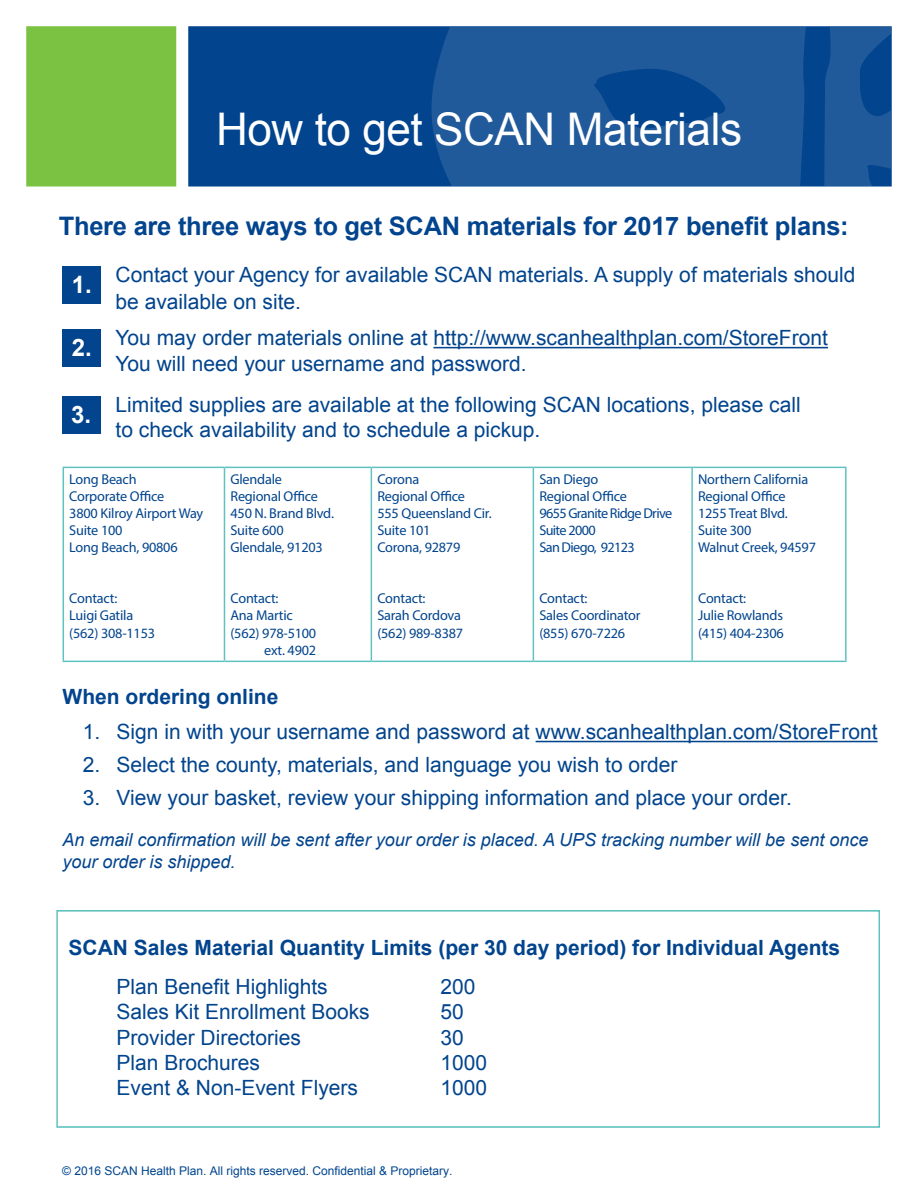
<style>
.page{position:relative;width:918px;height:1188px;background:#fff}
.page>*{position:absolute;margin:0;border:0;box-sizing:border-box;transform-origin:0 0}
.t1{font:45px "Arial";letter-spacing:-.01em;color:#fff}
.Heading{font:700 25.5px "Arial";letter-spacing:-.01em;color:#02448d}
.number{font:700 24px "Arial";color:#fff}
.Body{font:21px/26.7px "Arial";color:#02448d}
.bold{font:700 21px "Arial";color:#02448d}
.italic{font:italic 18px/21.6px "Arial";color:#02448d}
.Address{font:14.25px/17.1px "Myriad Pro";letter-spacing:-.015em;color:#02448d}
.Office{font:14.25px/17.1px "Myriad Pro";letter-spacing:-.015em;color:#02448d}
.Address-2{font:14.25px "Myriad Pro";letter-spacing:-.045em;color:#02448d}
.t2{font:12px "Arial";color:#00458e}
</style>
<div class="page">
<div style="left:63px;top:267px;width:38px;height:37px;background:#02448d"></div>
<div style="left:26px;top:26px;width:150px;height:161px;background:#7bc142;border:2px solid #7bc142"></div>
<hr style="left:536px;top:741px;width:342px;height:1px;background:#02448d">
<div style="left:188px;top:26px;width:704px;height:161px;background:#02448d;border:2px solid #02448d"></div>
<svg style="left:431px;top:27px;width:460px;height:159px;fill:#205a9a"></svg>
<hr style="left:63px;top:467px;width:161px;height:1px;background:#60c2c0">
<hr style="left:63px;top:468px;width:1px;height:193px;background:#60c2c0">
<hr style="left:224px;top:467px;width:147px;height:1px;background:#60c2c0">
<hr style="left:224px;top:468px;width:1px;height:193px;background:#60c2c0">
<hr style="left:371px;top:467px;width:162px;height:1px;background:#60c2c0">
<hr style="left:371px;top:468px;width:1px;height:193px;background:#60c2c0">
<hr style="left:533px;top:467px;width:159px;height:1px;background:#60c2c0">
<hr style="left:533px;top:468px;width:1px;height:193px;background:#60c2c0">
<hr style="left:692px;top:467px;width:155px;height:1px;background:#60c2c0">
<hr style="left:691px;top:468px;width:2px;height:193px;background:#60c2c0">
<hr style="left:845px;top:468px;width:2px;height:193px;background:#60c2c0">
<hr style="left:63px;top:661px;width:161px;height:1px;background:#60c2c0">
<hr style="left:224px;top:661px;width:147px;height:1px;background:#60c2c0">
<hr style="left:371px;top:661px;width:162px;height:1px;background:#60c2c0">
<hr style="left:533px;top:661px;width:159px;height:1px;background:#60c2c0">
<hr style="left:692px;top:661px;width:155px;height:1px;background:#60c2c0">
<div style="left:63px;top:329px;width:38px;height:38px;background:#02448d"></div>
<div style="left:62px;top:396px;width:38px;height:38px;background:#02448d"></div>
<hr style="left:433px;top:347px;width:395px;height:1px;background:#02448d">
<div style="left:56px;top:910px;width:824px;height:218px;border:2px solid #60c2c0"></div>
<p class="t1" style="left:216px;top:99px;width:528px">How to get SCAN Materials</p>
<p class="Heading" style="left:59px;top:209px;width:792px">There are three ways to get SCAN materials for 2017 benefit plans:</p>
<p class="Body" style="left:116px;top:261px;width:741px">Contact your Agency for available SCAN materials. A supply of materials should be available on site.</p>
<p class="Body" style="left:116px;top:325px;width:714px">You may order materials online at http://www.scanhealthplan.com/StoreFront</p>
<p class="Body" style="left:116px;top:350px;width:413px">You will need your username and password.</p>
<p class="Body" style="left:116px;top:392px;width:687px;line-height:25.2px">Limited supplies are available at the following SCAN locations, please call to check availability and to schedule a pickup.</p>
<p class="number" style="left:72px;top:269px;width:22px">1.</p>
<p class="number" style="left:72px;top:331px;width:22px">2.</p>
<p class="number" style="left:71px;top:398px;width:22px">3.</p>
<p class="Office" style="left:69px;top:470px;width:69px">Long Beach</p>
<p class="Office" style="left:69px;top:487px;width:97px">Corporate Office</p>
<p class="Address" style="left:69px;top:504px;width:136px">3800 Kilroy Airport Way<br>Suite 100</p>
<p class="Address" style="left:69px;top:539px;width:110px">Long Beach, 90806</p>
<p class="Office" style="left:69px;top:590px;width:50px">Contact:</p>
<p class="Address" style="left:69px;top:607px;width:65px">Luigi Gatila</p>
<p class="Address" style="left:69px;top:624px;width:87px">(562) 308-1153</p>
<p class="Office" style="left:230px;top:470px;width:53px">Glendale</p>
<p class="Office" style="left:230px;top:487px;width:89px">Regional Office</p>
<p class="Address" style="left:230px;top:504px;width:105px">450 N. Brand Blvd.<br>Suite 600</p>
<p class="Address" style="left:230px;top:539px;width:94px">Glendale, 91203</p>
<p class="Office" style="left:230px;top:590px;width:50px">Contact:</p>
<p class="Address" style="left:230px;top:607px;width:64px">Ana Martic</p>
<p class="Address" style="left:230px;top:624px;width:87px">(562) 978-5100</p>
<p class="Address" style="left:264px;top:641px;width:54px">ext. 4902</p>
<p class="Office" style="left:377px;top:470px;width:43px">Corona</p>
<p class="Office" style="left:377px;top:487px;width:89px">Regional Office</p>
<p class="Address" style="left:377px;top:504px;width:116px">555 Queensland Cir.</p>
<p class="Address" style="left:377px;top:521px;width:55px">Suite 101</p>
<p class="Address" style="left:377px;top:539px;width:85px">Corona, 92879</p>
<p class="Office" style="left:377px;top:590px;width:50px">Contact:</p>
<p class="Address" style="left:377px;top:607px;width:85px">Sarah Cordova</p>
<p class="Address" style="left:377px;top:624px;width:87px">(562) 989-8387</p>
<p class="Office" style="left:539px;top:470px;width:60px">San Diego</p>
<p class="Office" style="left:539px;top:487px;width:89px">Regional Office</p>
<p class="Address-2" style="left:539px;top:504px;width:134px">9655 Granite Ridge Drive</p>
<p class="Address-2" style="left:539px;top:521px;width:58px">Suite 2000</p>
<p class="Address-2" style="left:539px;top:538px;width:97px">San Diego, 92123</p>
<p class="Office" style="left:539px;top:590px;width:50px">Contact:</p>
<p class="Address" style="left:539px;top:607px;width:103px">Sales Coordinator</p>
<p class="Address" style="left:539px;top:624px;width:87px">(855) 670-7226</p>
<p class="Office" style="left:698px;top:470px;width:112px">Northern California<br>Regional Office</p>
<p class="Address" style="left:698px;top:504px;width:91px">1255 Treat Blvd.</p>
<p class="Address" style="left:698px;top:521px;width:55px">Suite 300</p>
<p class="Address" style="left:698px;top:539px;width:119px">Walnut Creek, 94597</p>
<p class="Office" style="left:698px;top:590px;width:50px">Contact:</p>
<p class="Address" style="left:698px;top:607px;width:86px">Julie Rowlands</p>
<p class="Address" style="left:698px;top:624px;width:87px">(415) 404-2306</p>
<p class="bold" style="left:63px;top:682px;width:217px">When ordering online</p>
<p class="Body" style="left:83px;top:719px;width:796px">1. Sign in with your username and password at www.scanhealthplan.com/StoreFront</p>
<p class="Body" style="left:83px;top:752px;width:596px">2. Select the county, materials, and language you wish to order</p>
<p class="Body" style="left:83px;top:784px;width:711px">3. View your basket, review your shipping information and place your order.</p>
<p class="italic" style="left:63px;top:829px;width:807px">An email confirmation will be sent after your order is placed. A UPS tracking number will be sent once your order is shipped.</p>
<p class="bold" style="left:69px;top:934px;width:773px">SCAN Sales Material Quantity Limits (per 30 day period) for Individual Agents</p>
<p class="Body" style="left:117px;top:974px;width:213px">Plan Benefit Highlights</p>
<p class="Body" style="left:441px;top:974px;width:37px">200</p>
<p class="Body" style="left:117px;top:999px;width:255px">Sales Kit Enrollment Books</p>
<p class="Body" style="left:441px;top:999px;width:25px">50</p>
<p class="Body" style="left:117px;top:1024px;width:186px">Provider Directories</p>
<p class="Body" style="left:441px;top:1024px;width:25px">30</p>
<p class="Body" style="left:117px;top:1049px;width:145px">Plan Brochures</p>
<p class="Body" style="left:441px;top:1049px;width:48px">1000</p>
<p class="Body" style="left:117px;top:1074px;width:243px">Event &amp; Non-Event Flyers</p>
<p class="Body" style="left:441px;top:1074px;width:48px">1000</p>
<p class="t2" style="left:62px;top:1163px;width:392px">© 2016 SCAN Health Plan. All rights reserved. Confidential &amp; Proprietary.</p>
</div>
